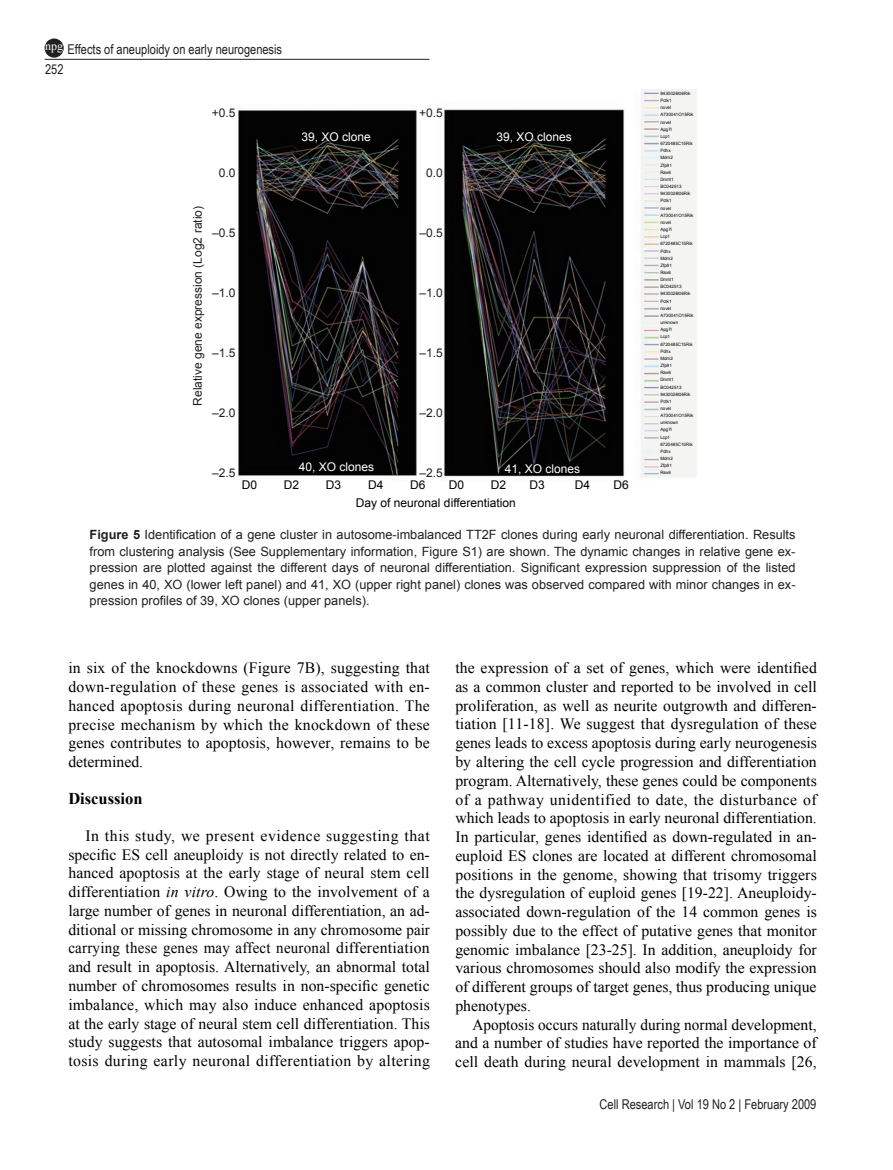
<style>
.page{position:relative;width:893px;height:1170px;background:#fff}
.page>*{position:absolute;margin:0;border:0;box-sizing:border-box;transform-origin:0 0}
.t1{font:700 16.5px "Times New Roman";color:#000}
.t2{font:15.75px/18.8px "Times New Roman";letter-spacing:.005em;color:#000;text-align:justify}
.t3{font:15.75px "Times New Roman PSMT2";letter-spacing:.005em;color:#000}
.t4{font:15.75px "Times New Roman";letter-spacing:.035em;color:#000}
.t5{font:13.5px "Arial Narrow";color:#231f20}
.t6{font:12.75px "Arial";color:#231f20}
.t7{font:12.75px "Arial MT2";color:#231f20}
.t8{font:12px "Arial MT2";color:#231f20}
.t9{font:12px "Arial MT2";color:#000}
.t10{font:12px "Arial MT2";color:#fff}
.t11{font:12px "Times New Roman";color:#fff}
.t12{font:4.5px/7.2px "Arial MT2";color:#000}
.s1{color:#000}
.s2{font-weight:700}
.s3{font-family:"Times New Roman"}
.s4{font-style:italic}
</style>
<div class="page">
<hr style="left:45px;top:59px;width:384px;height:1px;background:#231f20">
<div style="left:45px;top:39px;width:18px;height:18px;background:#231f20;border-radius:50%"></div>
<div style="left:45px;top:38px;width:19px;height:20px;border:2px solid #231f20;border-radius:50%"></div>
<img style="left:238px;top:89px;width:459px;height:389px">
<p class="t5" style="left:68px;top:39px;width:216px">Effects of aneuploidy on early neurogenesis</p>
<p class="t11" style="left:45px;top:38px;width:19px">npg</p>
<p class="t5" style="left:45px;top:59px;width:20px">252</p>
<p class="t8" style="left:212px;top:105px;width:25px">+0.5</p>
<p class="t8" style="left:419px;top:105px;width:25px">+0.5</p>
<p class="t10" style="left:302px;top:129px;width:77px">39, XO clone<span class="s1">s</span></p>
<p class="t10" style="left:496px;top:129px;width:77px">39, XO clones</p>
<p class="t8" style="left:219px;top:165px;width:18px">0.0</p>
<p class="t8" style="left:426px;top:165px;width:18px">0.0</p>
<p class="t8" style="left:190px;top:405px;width:201px;rotate:-90deg">Relative gene expression (Log2 ratio)</p>
<p class="t8" style="left:212px;top:225px;width:25px">–0.5</p>
<p class="t8" style="left:212px;top:285px;width:25px">–1.0</p>
<p class="t8" style="left:212px;top:345px;width:25px">–1.5</p>
<p class="t8" style="left:419px;top:225px;width:25px">–0.5</p>
<p class="t8" style="left:419px;top:285px;width:25px">–1.0</p>
<p class="t8" style="left:419px;top:345px;width:25px">–1.5</p>
<p class="t8" style="left:212px;top:405px;width:25px">–2.0</p>
<p class="t8" style="left:419px;top:405px;width:25px">–2.0</p>
<p class="t8" style="left:212px;top:465px;width:25px">–2.5</p>
<p class="t10" style="left:299px;top:458px;width:77px">40, XO clones</p>
<p class="t10" style="left:505px;top:460px;width:77px">41, XO clones</p>
<p class="t8" style="left:419px;top:465px;width:25px">–2.5</p>
<p class="t9" style="left:242px;top:477px;width:17px">D0</p>
<p class="t9" style="left:284px;top:477px;width:17px">D2</p>
<p class="t9" style="left:326px;top:477px;width:17px">D3</p>
<p class="t9" style="left:368px;top:477px;width:17px">D4</p>
<p class="t9" style="left:410px;top:477px;width:17px">D6</p>
<p class="t9" style="left:449px;top:477px;width:17px">D0</p>
<p class="t9" style="left:491px;top:477px;width:17px">D2</p>
<p class="t9" style="left:529px;top:477px;width:17px">D3</p>
<p class="t9" style="left:575px;top:477px;width:17px">D4</p>
<p class="t9" style="left:613px;top:477px;width:17px">D6</p>
<p class="t9" style="left:356px;top:494px;width:161px">Day of neuronal differentiation</p>
<p class="t12" style="left:660px;top:90px;width:35px">9430028l06Rik<br>Pctk1<br>novel<br>A730041O15Rik novel<br>Apg7l<br>Lcp1<br>6720485C15Rik<br>Pdhx<br>Mdm2<br>Zfp91<br>Rax6<br>Dnmt1<br>BC042513<br>9430028l06Rik<br>Pctk1<br>novel<br>A730041O15Rik novel<br>Apg7l<br>Lcp1<br>6720485C15Rik<br>Pdhx<br>Mdm2<br>Zfp91<br>Rax6<br>Dnmt1<br>BC042513<br>9430028l06Rik<br>Pctk1<br>novel<br>A730041O15Rik unknown<br>Apg7l<br>Lcp1<br>6720485C15Rik<br>Pdhx<br>Mdm2<br>Zfp91<br>Rax6<br>Dnmt1<br>BC042513<br>9430028l06Rik<br>Pctk1<br>novel<br>A730041O15Rik unknown<br>Apg7l<br>Lcp1<br>6720485C15Rik<br>Pdhx<br>Mdm2<br>Zfp91<br>Rax6</p>
<p class="t6" style="left:90px;top:526px;width:707px"><span class="s2">Figure 5</span> Identification of a gene cluster in autosome-imbalanced TT2F clones during early neuronal differentiation. Results</p>
<p class="t7" style="left:90px;top:543px;width:707px">from clustering analysis (See Supplementary information, Figure S1) are shown. The dynamic changes in relative gene ex-</p>
<p class="t6" style="left:90px;top:559px;width:707px">pression are plotted against the different days of neuronal differentiation. Significant expression suppression of the listed</p>
<p class="t7" style="left:90px;top:576px;width:707px">genes in 40, XO (lower left panel) and 41, XO (upper right panel) clones was observed compared with minor changes in ex-</p>
<p class="t6" style="left:90px;top:592px;width:281px">pression profiles of 39, XO clones (upper panels).</p>
<p class="t2" style="left:68px;top:658px;width:363px">in six of the knockdowns (Figure 7B), suggesting that down-regulation of these genes is associated with en&shy;hanced apoptosis during neuronal differentiation. The precise mechanism by which the knockdown of these genes contributes to apoptosis, however, remains to be determined.</p>
<p class="t1" style="left:68px;top:786px;width:76px">Discussion</p>
<p class="t4" style="left:85px;top:825px;width:346px">In this study, we present evidence suggesting that</p>
<p class="t3" style="left:68px;top:843px;width:363px">specific ES cell aneuploidy is not directly related to en<span class="s3">-</span></p>
<p class="t2" style="left:68px;top:863px;width:363px">hanced apoptosis at the early stage of neural stem cell differentiation <span class="s4">in vitro</span>. Owing to the involvement of a large number of genes in neuronal differentiation, an ad&shy;ditional or missing chromosome in any chromosome pair carrying these genes may affect neuronal differentiation and result in apoptosis. Alternatively, an abnormal total</p>
<p class="t3" style="left:68px;top:975px;width:363px">number of chromosomes results in non-specific genetic</p>
<p class="t2" style="left:68px;top:994px;width:363px">imbalance, which may also induce enhanced apoptosis at the early stage of neural stem cell differentiation. This study suggests that autosomal imbalance triggers apop&shy;tosis during early neuronal differentiation by altering</p>
<p class="t3" style="left:455px;top:657px;width:363px">the expression of a set of genes, which were identified</p>
<p class="t2" style="left:455px;top:677px;width:363px">as a common cluster and reported to be involved in cell proliferation, as well as neurite outgrowth and differen&shy;tiation [11-18]. We suggest that dysregulation of these genes leads to excess apoptosis during early neurogenesis by altering the cell cycle progression and differentiation program. Alternatively, these genes could be components of a pathway unidentified to date, the disturbance of which leads to apoptosis in early neuronal differentiation.</p>
<p class="t3" style="left:455px;top:826px;width:363px">In particular, genes identified as down-regulated in an<span class="s3">-</span></p>
<p class="t2" style="left:455px;top:845px;width:363px">euploid ES clones are located at different chromosomal positions in the genome, showing that trisomy triggers the dysregulation of euploid genes [19-22]. Aneuploidy&shy;associated down-regulation of the 14 common genes is possibly due to the effect of putative genes that monitor genomic imbalance [23-25]. In addition, aneuploidy for various chromosomes should also modify the expression of different groups of target genes, thus producing unique phenotypes.</p>
<p class="t2" style="left:455px;top:1014px;width:363px;text-indent:17px">Apoptosis occurs naturally during normal development, and a number of studies have reported the importance of cell death during neural development in mammals [26,</p>
<p class="t5" style="left:600px;top:1094px;width:218px">Cell Research | Vol 19 No 2 | February 2009</p>
</div>
